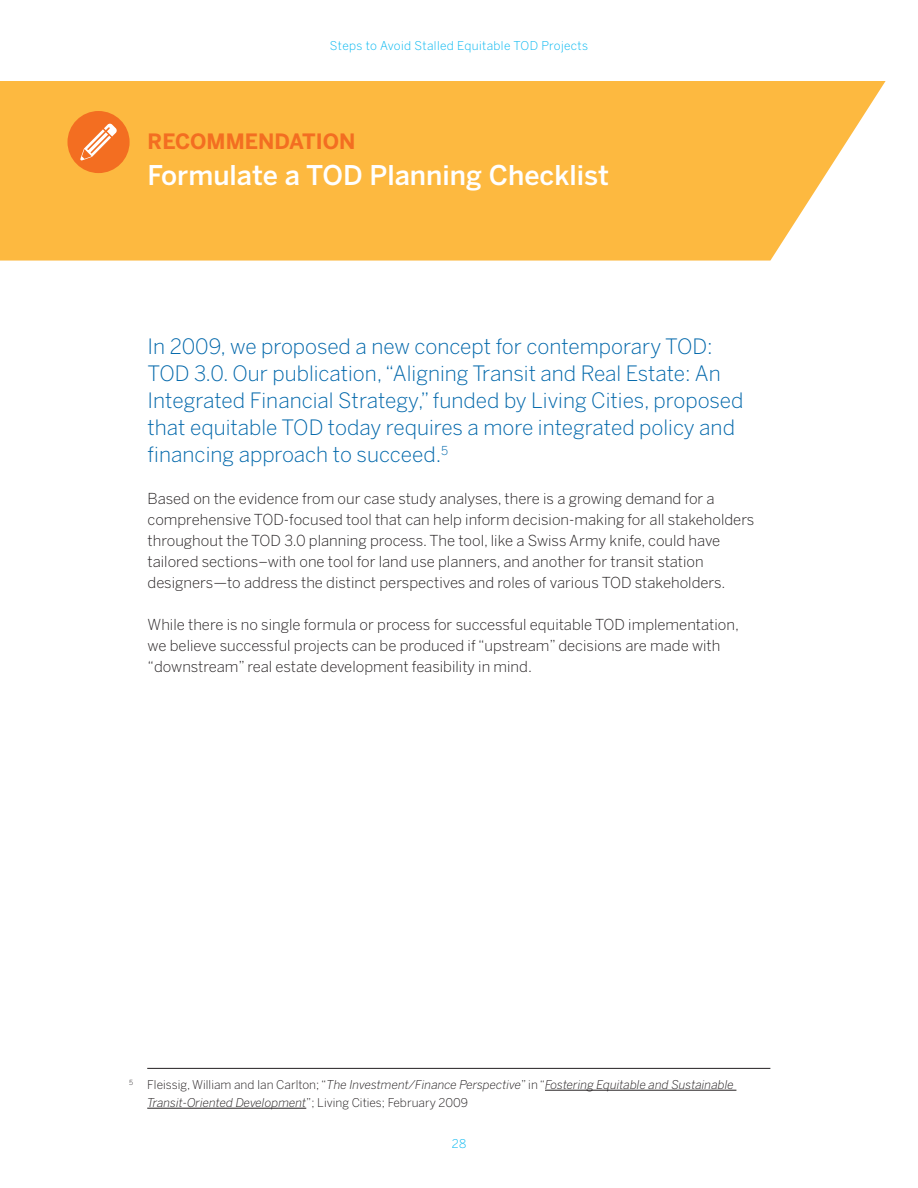
<style>
.page{position:relative;width:918px;height:1188px;background:#fff}
.page>*{position:absolute;margin:0;border:0;box-sizing:border-box;transform-origin:0 0}
.t1{font:500 27px "Benton Sans";color:#fff}
.t2{font:300 21px/27px "Benton Sans";color:#0067aa}
.t3{font:700 21px "Benton Sans";color:#f36e21}
.t4{font:300 15px/21px "Benton Sans";color:#231f20}
.t5{font:italic 300 12px/18px "Benton Sans";color:#231f20}
.t6{font:300 12px "Benton Sans";letter-spacing:.03em;color:#00b6f0}
.s1{font-style:normal}
</style>
<div class="page">
<svg style="left:0;top:81px;width:886px;height:180px;background:#fdbd4d"></svg>
<hr style="left:147px;top:1068px;width:623px;height:1px;background:#231f20">
<hr style="left:545px;top:1090px;width:191px;height:1px;background:#231f20">
<hr style="left:147px;top:1108px;width:159px;height:1px;background:#231f20">
<div style="left:67px;top:111px;width:63px;height:62px;background:#f36e21;border-radius:50%"></div>
<svg style="left:80px;top:123px;width:37px;height:38px"></svg>
<p class="t6" style="left:330px;top:39px;width:260px">Steps to Avoid Stalled Equitable TOD Projects</p>
<p class="t3" style="left:148px;top:129px;width:209px">RECOMMENDATION</p>
<p class="t1" style="left:148px;top:159px;width:463px">Formulate a TOD Planning Checklist</p>
<p class="t2" style="left:148px;top:333px;width:597px">In 2009, we proposed a new concept for contemporary TOD:<br>TOD 3.0. Our publication, “Aligning Transit and Real Estate: An Integrated Financial Strategy,” funded by Living Cities, proposed that equitable TOD today requires a more integrated policy and financing approach to succeed.<sup>5</sup></p>
<p class="t4" style="left:148px;top:488px;width:608px">Based on the evidence from our case study analyses, there is a growing demand for a comprehensive TOD-focused tool that can help inform decision-making for all stakeholders throughout the TOD 3.0 planning process. The tool, like a Swiss Army knife, could have tailored sections–with one tool for land use planners, and another for transit station designers—to address the distinct perspectives and roles of various TOD stakeholders.</p>
<p class="t4" style="left:148px;top:614px;width:593px">While there is no single formula or process for successful equitable TOD implementation, we believe successful projects can be produced if “upstream” decisions are made with “downstream” real estate development feasibility in mind.</p>
<p class="t5" style="left:147px;top:1076px;width:588px;text-indent:-18px"><sup>5</sup> <span class="s1">Fleissig, William and Ian Carlton; “</span>The Investment/Finance Perspective<span class="s1">” in “</span>Fostering Equitable and Sustainable<br>Transit-Oriented Development<span class="s1">”; Living Cities; February 2009</span></p>
<p class="t6" style="left:452px;top:1136px;width:16px">28</p>
</div>
